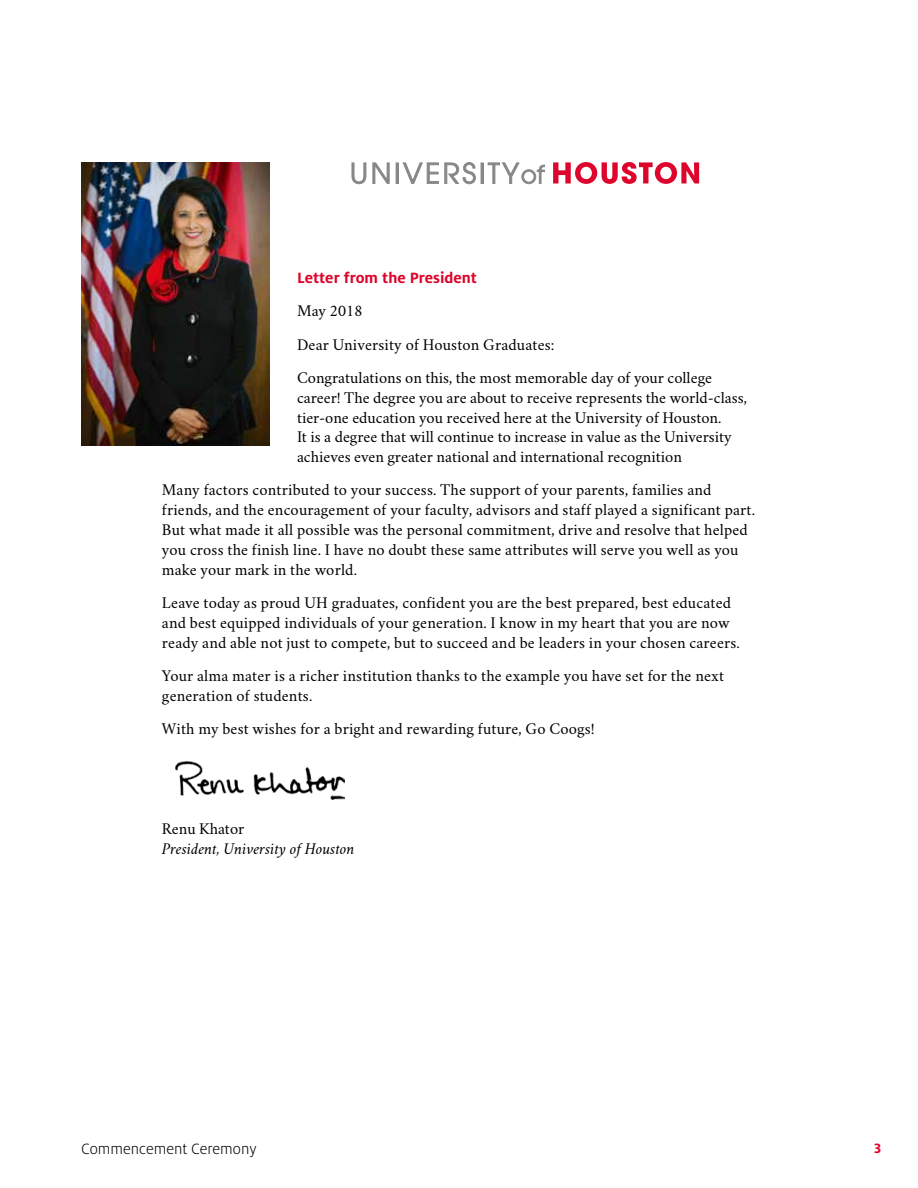
<style>
.page{position:relative;width:918px;height:1188px;background:#fff}
.page>*{position:absolute;margin:0;border:0;box-sizing:border-box;transform-origin:0 0}
.t1{font:16.5px/19.8px "Crimson";letter-spacing:.01em;color:#000}
.t2{font:italic 16.5px "Crimson";color:#000}
.t3{font:700 16.5px "Milo OT";color:#dd052b}
.t4{font:300 16.5px "Milo OT";color:#000}
.t5{font:700 15px "Milo OT";color:#dd052b}
</style>
<div class="page">
<img style="left:81px;top:162px;width:189px;height:284px">
<img style="left:176px;top:761px;width:168px;height:39px">
<svg style="left:352px;top:162px;width:14px;height:22px"></svg>
<svg style="left:372px;top:162px;width:18px;height:22px"></svg>
<div style="left:396px;top:163px;width:2px;height:21px;border:1px solid #878787"></div>
<svg style="left:403px;top:162px;width:73px;height:22px"></svg>
<div style="left:481px;top:163px;width:2px;height:21px;border:1px solid #878787"></div>
<svg style="left:488px;top:162px;width:57px;height:22px"></svg>
<svg style="left:553px;top:162px;width:146px;height:22px"></svg>
<p class="t3" style="left:297px;top:269px;width:182px">Letter from the President</p>
<p class="t1" style="left:297px;top:292px;width:417px;line-height:33.3px">May 2018<br>Dear University of Houston Graduates:<br>Congratulations on this, the most memorable day of your college</p>
<p class="t1" style="left:297px;top:385px;width:451px">career! The degree you are about to receive represents the world-class, tier-one education you received here at the University of Houston.<br>It is a degree that will continue to increase in value as the University achieves even greater national and international recognition</p>
<p class="t1" style="left:162px;top:478px;width:595px">Many factors contributed to your success. The support of your parents, families and friends, and the encouragement of your faculty, advisors and staff played a significant part.<br>But what made it all possible was the personal commitment, drive and resolve that helped you cross the finish line. I have no doubt these same attributes will serve you well as you make your mark in the world.</p>
<p class="t1" style="left:162px;top:591px;width:579px">Leave today as proud UH graduates, confident you are the best prepared, best educated and best equipped individuals of your generation. I know in my heart that you are now ready and able not just to compete, but to succeed and be leaders in your chosen careers.</p>
<p class="t1" style="left:162px;top:664px;width:564px">Your alma mater is a richer institution thanks to the example you have set for the next generation of students.</p>
<p class="t1" style="left:162px;top:717px;width:434px">With my best wishes for a bright and rewarding future, Go Coogs!</p>
<p class="t1" style="left:162px;top:817px;width:84px">Renu Khator</p>
<p class="t2" style="left:162px;top:838px;width:194px">President, University of Houston</p>
<p class="t4" style="left:81px;top:1140px;width:177px">Commencement Ceremony</p>
<p class="t5" style="left:874px;top:1140px;width:8px">3</p>
</div>
